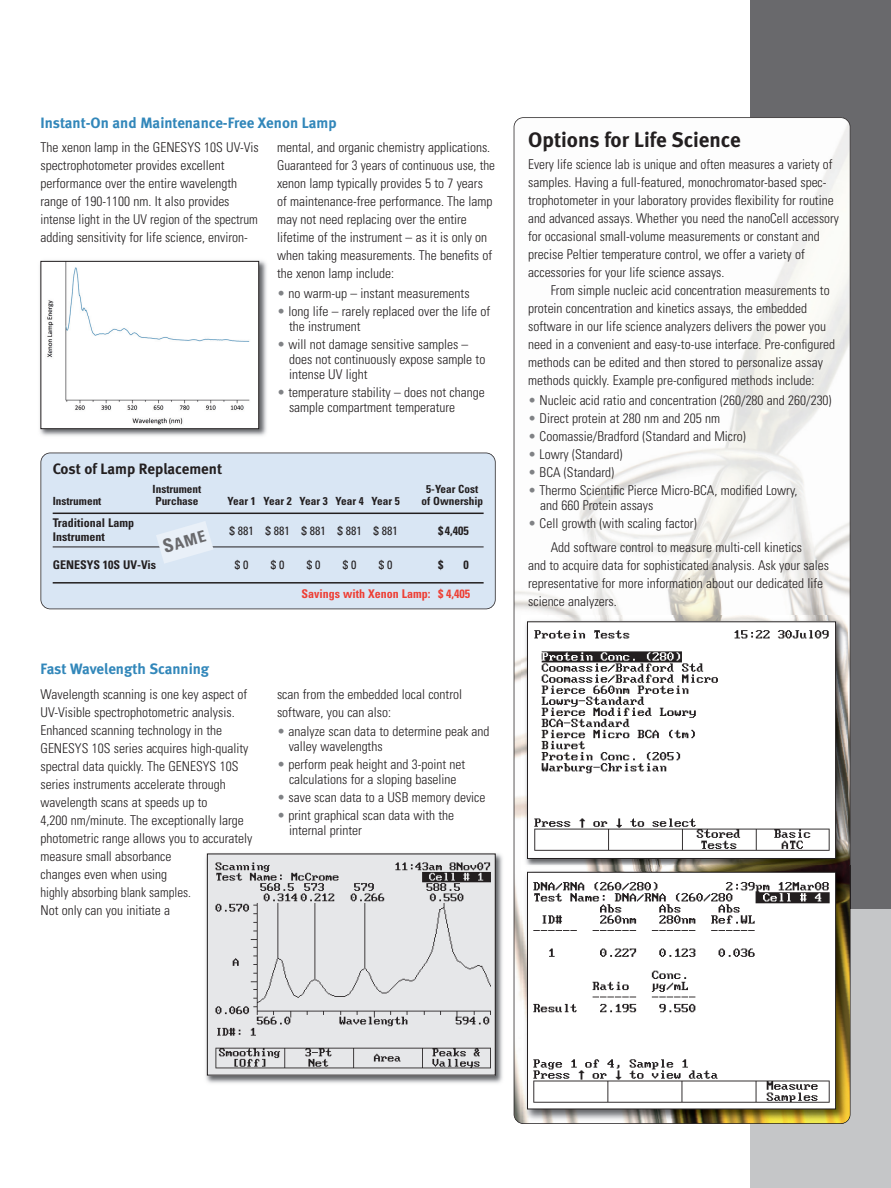
<style>
.page{position:relative;width:891px;height:1188px;background:#fff}
.page>*{position:absolute;margin:0;border:0;box-sizing:border-box;transform-origin:0 0}
.t1{font:21px "Meta Bold LF";color:#231f20}
.t2{font:700 condensed 15.75px "Univers";color:#69696c}
.t3{font:15px "Meta Bold LF";color:#3287ba}
.t4{font:15px "Meta Bold LF";color:#231f20}
.t5{font:300 condensed 13.5px/18px "Univers";color:#231f20}
.t6{font:700 condensed 12px/13.5px "Univers";color:#231f20}
.t7{font:condensed 12px "Univers";color:#231f20}
.t8{font:700 condensed 12px "Univers";color:#ee3e34}
.t9{font:700 condensed 11.25px "Univers";color:#231f20}
.s1{color:#808285}
.s2{font-size:18.6px}
</style>
<div class="page">
<div style="left:750px;top:0;width:141px;height:910px;background:#69696c"></div>
<div style="left:750px;top:909px;width:141px;height:279px;background:#c5c6c8"></div>
<img style="left:514px;top:118px;width:336px;height:1006px;border-radius:9px">
<img style="left:522px;top:616px;width:325px;height:250px">
<img style="left:529px;top:623px;width:305px;height:234px">
<div style="left:527px;top:621px;width:309px;height:238px;border:1px solid #231f20"></div>
<img style="left:522px;top:1123px;width:228px;height:1px">
<img style="left:850px;top:866px;width:1px;height:43px">
<img style="left:522px;top:866px;width:328px;height:257px">
<img style="left:529px;top:874px;width:305px;height:233px">
<div style="left:527px;top:872px;width:309px;height:237px;border:1px solid #231f20"></div>
<img style="left:40px;top:260px;width:227px;height:176px">
<img style="left:42px;top:263px;width:215px;height:164px">
<div style="left:40px;top:261px;width:219px;height:168px;border:1px solid #231f20"></div>
<img style="left:206px;top:853px;width:297px;height:230px">
<img style="left:209px;top:856px;width:285px;height:218px">
<div style="left:207px;top:854px;width:289px;height:222px;border:1px solid #231f20"></div>
<div style="left:41px;top:453px;width:454px;height:156px;background:#d9e6f4;border-radius:9px"></div>
<div style="left:40px;top:453px;width:456px;height:156px;border:2px solid #231f20;border-radius:10px"></div>
<hr style="left:53px;top:513px;width:431px;height:1px;background:#231f20">
<hr style="left:53px;top:547px;width:431px;height:1px;background:#231f20">
<hr style="left:53px;top:582px;width:431px;height:2px;background:#231f20">
<svg style="left:156px;top:521px;width:58px;height:42px"></svg>
<p class="t3" style="left:40px;top:117px;width:298px">Instant-On and Maintenance-Free Xenon Lamp</p>
<p class="t5" style="left:40px;top:140px;width:220px">The xenon lamp in the GENESYS 10S UV-Vis spectrophotometer provides excellent performance over the entire wavelength range of 190-1100 nm. It also provides intense light in the UV region of the spectrum adding sensitivity for life science, environ-</p>
<p class="t5" style="left:277px;top:140px;width:219px">mental, and organic chemistry applications.<br>Guaranteed for 3 years of continuous use, the xenon lamp typically provides 5 to 7 years of maintenance-free performance. The lamp may not need replacing over the entire lifetime of the instrument – as it is only on when taking measurements. The benefits of the xenon lamp include:</p>
<p class="t5" style="left:277px;top:286px;width:194px"><span class="s1">•</span> no warm-up – instant measurements</p>
<p class="t5" style="left:289px;top:305px;width:203px;line-height:15px;text-indent:-12px"><span class="s1">•</span> long life – rarely replaced over the life of the instrument</p>
<p class="t5" style="left:289px;top:338px;width:198px;line-height:15px;text-indent:-12px"><span class="s1">•</span> will not damage sensitive samples – does not continuously expose sample to intense UV light</p>
<p class="t5" style="left:289px;top:386px;width:197px;line-height:15px;text-indent:-12px"><span class="s1">•</span> temperature stability – does not change sample compartment temperature</p>
<p class="t4" style="left:53px;top:463px;width:171px">Cost of Lamp Replacement</p>
<p class="t9" style="left:153px;top:485px;width:50px">Instrument</p>
<p class="t9" style="left:426px;top:485px;width:54px">5-Year Cost</p>
<p class="t9" style="left:53px;top:497px;width:50px">Instrument</p>
<p class="t9" style="left:155px;top:497px;width:45px">Purchase</p>
<p class="t9" style="left:228px;top:497px;width:174px">Year 1 Year 2 Year 3 Year 4 Year 5</p>
<p class="t9" style="left:422px;top:497px;width:63px">of Ownership</p>
<p class="t6" style="left:53px;top:517px;width:83px">Traditional Lamp<br>Instrument</p>
<p class="t7" style="left:230px;top:526px;width:170px">$ 881 $ 881 $ 881 $ 881 $ 881</p>
<p class="t6" style="left:438px;top:525px;width:32px">$4,405</p>
<p class="t6" style="left:53px;top:559px;width:105px">GENESYS 10S UV-Vis</p>
<p class="t7" style="left:235px;top:560px;width:15px">$ 0</p>
<p class="t7" style="left:271px;top:560px;width:15px">$ 0</p>
<p class="t7" style="left:307px;top:560px;width:15px">$ 0</p>
<p class="t7" style="left:343px;top:560px;width:15px">$ 0</p>
<p class="t7" style="left:379px;top:560px;width:15px">$ 0</p>
<p class="t6" style="left:438px;top:559px;width:7px">$</p>
<p class="t6" style="left:463px;top:559px;width:7px">0</p>
<p class="t8" style="left:302px;top:589px;width:170px">Savings with Xenon Lamp: $ 4,405</p>
<p class="t2" style="left:162px;top:542px;width:45px;rotate:-16deg"><span class="s2">S</span>AME</p>
<p class="t3" style="left:40px;top:663px;width:170px">Fast Wavelength Scanning</p>
<p class="t5" style="left:40px;top:686px;width:214px">Wavelength scanning is one key aspect of UV-Visible spectrophotometric analysis.<br>Enhanced scanning technology in the GENESYS 10S series acquires high-quality spectral data quickly. The GENESYS 10S series instruments accelerate through wavelength scans at speeds up to<br>4,200 nm/minute. The exceptionally large photometric range allows you to accurately measure small absorbance<br>changes even when using<br>highly absorbing blank samples.<br>Not only can you initiate a</p>
<p class="t5" style="left:277px;top:686px;width:187px">scan from the embedded local control software, you can also:</p>
<p class="t5" style="left:289px;top:725px;width:202px;line-height:15px;text-indent:-12px"><span class="s1">•</span> analyze scan data to determine peak and valley wavelengths</p>
<p class="t5" style="left:277px;top:758px;width:190px;line-height:15px;text-align:center"><span class="s1">•</span> perform peak height and 3-point net calculations for a sloping baseline</p>
<p class="t5" style="left:277px;top:790px;width:210px"><span class="s1">•</span> save scan data to a USB memory device</p>
<p class="t5" style="left:289px;top:809px;width:167px;line-height:15px;text-indent:-12px"><span class="s1">•</span> print graphical scan data with the internal printer</p>
<h1 class="t1" style="left:528px;top:131px;width:214px">Options for Life Science</h1>
<p class="t5" style="left:528px;top:157px;width:312px">Every life science lab is unique and often measures a variety of samples. Having a full-featured, monochromator-based spec&shy;trophotometer in your laboratory provides flexibility for routine and advanced assays. Whether you need the nanoCell accessory for occasional small-volume measurements or constant and precise Peltier temperature control, we offer a variety of accessories for your life science assays.</p>
<p class="t5" style="left:528px;top:283px;width:309px;text-indent:23px">From simple nucleic acid concentration measurements to protein concentration and kinetics assays, the embedded software in our life science analyzers delivers the power you need in a convenient and easy-to-use interface. Pre-configured methods can be edited and then stored to personalize assay methods quickly. Example pre-configured methods include:</p>
<p class="t5" style="left:528px;top:393px;width:305px"><span class="s1">•</span> Nucleic acid ratio and concentration (260/280 and 260/230)</p>
<p class="t5" style="left:528px;top:411px;width:193px"><span class="s1">•</span> Direct protein at 280 nm and 205 nm</p>
<p class="t5" style="left:528px;top:429px;width:219px"><span class="s1">•</span> Coomassie/Bradford (Standard and Micro)</p>
<p class="t5" style="left:528px;top:447px;width:96px"><span class="s1">•</span> Lowry (Standard)</p>
<p class="t5" style="left:528px;top:465px;width:87px"><span class="s1">•</span> BCA (Standard)</p>
<p class="t5" style="left:540px;top:484px;width:259px;line-height:15px;text-indent:-12px"><span class="s1">•</span> Thermo Scientific Pierce Micro-BCA, modified Lowry, and 660 Protein assays</p>
<p class="t5" style="left:551px;top:513px;width:253px;line-height:24px;text-indent:-23px"><span class="s1">•</span> Cell growth (with scaling factor)<br>Add software control to measure multi-cell kinetics</p>
<p class="t5" style="left:528px;top:558px;width:302px">and to acquire data for sophisticated analysis. Ask your sales representative for more information about our dedicated life science analyzers.</p>
</div>
